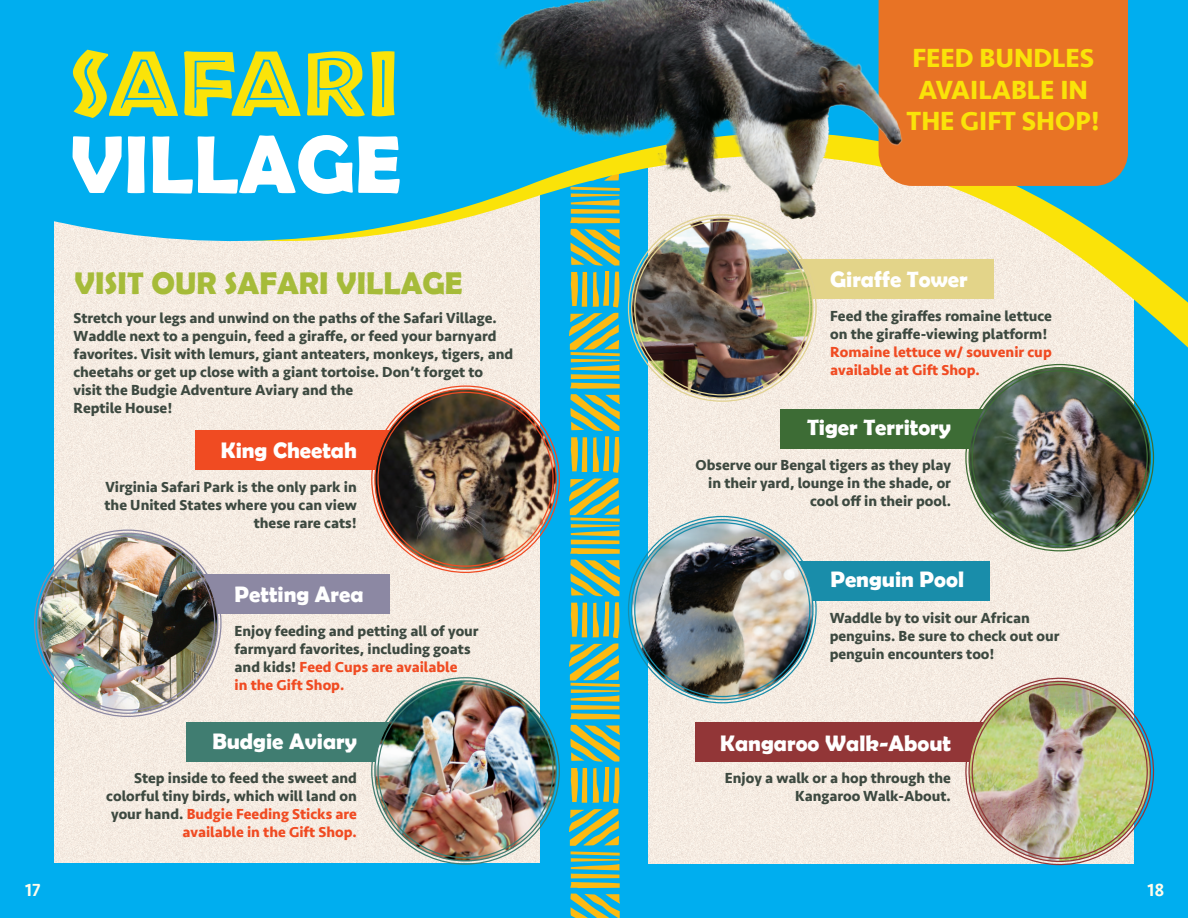
<style>
.page{position:relative;width:1188px;height:918px;background:#00aeef}
.page>*{position:absolute;margin:0;border:0;box-sizing:border-box;transform-origin:0 0}
.t1{font:85.5px "African";color:#fae309}
.t2{font:700 82.5px "Berlin Sans FB Demi";color:#fff}
.t3{font:700 31.5px "Berlin Sans FB Demi";color:#a6bb39}
.t4{font:700 27px/31.5px "Seravek";color:#fae309;text-align:center}
.t5{font:700 22.5px "Berlin Sans FB Demi";color:#fff}
.t6{font:500 18px "Seravek";color:#fffdec}
.t7{font:700 15px/18px "Seravek";color:#3d4940}
.t8{font:700 15px/18px "Seravek";color:#f04b22}
.s1{color:#f04b22}
</style>
<div class="page">
<img style="left:648px;top:473px;width:486px;height:391px">
<img style="left:54px;top:473px;width:486px;height:390px">
<svg style="left:569px;top:478px;width:51px;height:76px"></svg>
<svg style="left:570px;top:560px;width:50px;height:36px"></svg>
<svg style="left:569px;top:602px;width:51px;height:117px"></svg>
<svg style="left:570px;top:725px;width:50px;height:78px"></svg>
<svg style="left:569px;top:809px;width:51px;height:79px"></svg>
<svg style="left:570px;top:894px;width:50px;height:24px"></svg>
<svg style="left:54px;top:421px;width:1101px;height:52px;background:#cfded9"></svg>
<svg style="left:54px;top:186px;width:1134px;height:235px;fill:#f4e8e3"></svg>
<div style="left:648px;top:259px;width:346px;height:40px;background:#e3d489"></div>
<img style="left:632px;top:258px;width:181px;height:140px">
<div style="left:648px;top:561px;width:342px;height:40px;background:#198daa"></div>
<img style="left:632px;top:520px;width:181px;height:180px">
<div style="left:196px;top:430px;width:344px;height:40px;background:#f04b22"></div>
<img style="left:375px;top:389px;width:181px;height:180px">
<div style="left:781px;top:409px;width:353px;height:40px;background:#3d6c35"></div>
<img style="left:969px;top:368px;width:181px;height:180px">
<div style="left:187px;top:722px;width:353px;height:40px;background:#407d71"></div>
<img style="left:375px;top:681px;width:181px;height:180px">
<div style="left:695px;top:723px;width:439px;height:39px;background:#923637"></div>
<img style="left:963px;top:675px;width:192px;height:191px">
<div style="left:54px;top:575px;width:335px;height:39px;background:#8c88a3"></div>
<img style="left:38px;top:533px;width:180px;height:180px;border-radius:90px">
<div style="left:985px;top:0;width:143px;height:186px;background:#e87325"></div>
<img style="left:449px;top:0;width:536px;height:258px">
<p class="t6" style="left:25px;top:879px;width:17px">17</p>
<h1 class="t1" style="left:70px;top:50px;width:330px">SAFARI</h1>
<h2 class="t2" style="left:70px;top:117px;width:333px">VILLAGE</h2>
<h3 class="t4" style="left:906px;top:42px;width:195px">FEED BUNDLES<br>AVAILABLE IN<br>THE GIFT SHOP!</h3>
<h3 class="t3" style="left:75px;top:265px;width:390px">VISIT OUR SAFARI VILLAGE</h3>
<h3 class="t5" style="left:830px;top:266px;width:139px">Giraffe Tower</h3>
<p class="t7" style="left:830px;top:307px;width:223px">Feed the giraffes romaine lettuce on the giraffe-viewing platform!</p>
<p class="t8" style="left:830px;top:343px;width:223px">Romaine lettuce w/ souvenir cup available at Gift Shop.</p>
<p class="t7" style="left:73px;top:308px;width:441px">Stretch your legs and unwind on the paths of the Safari Village.<br>Waddle next to a penguin, feed a giraffe, or feed your barnyard favorites. Visit with lemurs, giant anteaters, monkeys, tigers, and cheetahs or get up close with a giant tortoise. Don’t forget to visit the Budgie Adventure Aviary and the<br>Reptile House!</p>
<h3 class="t5" style="left:221px;top:437px;width:138px">King Cheetah</h3>
<p class="t7" style="left:105px;top:478px;width:254px;text-align:right">Virginia Safari Park is the only park in the United States where you can view these rare cats!</p>
<h3 class="t5" style="left:235px;top:581px;width:131px">Petting Area</h3>
<p class="t7" style="left:235px;top:622px;width:246px">Enjoy feeding and petting all of your farmyard favorites, including goats and kids! <span class="s1">Feed Cups are available<br>in the Gift Shop.</span></p>
<h3 class="t5" style="left:212px;top:728px;width:146px">Budgie Aviary</h3>
<p class="t7" style="left:106px;top:769px;width:252px;text-align:right">Step inside to feed the sweet and colorful tiny birds, which will land on your hand. <span class="s1">Budgie Feeding Sticks are available in the Gift Shop.</span></p>
<h3 class="t5" style="left:807px;top:415px;width:145px">Tiger Territory</h3>
<p class="t7" style="left:696px;top:456px;width:257px;text-align:right">Observe our Bengal tigers as they play in their yard, lounge in the shade, or cool off in their pool.</p>
<h3 class="t5" style="left:830px;top:567px;width:135px">Penguin Pool</h3>
<p class="t7" style="left:830px;top:609px;width:231px">Waddle by to visit our African penguins. Be sure to check out our penguin encounters too!</p>
<h3 class="t5" style="left:720px;top:730px;width:232px">Kangaroo Walk-About</h3>
<p class="t7" style="left:725px;top:769px;width:228px;text-align:right">Enjoy a walk or a hop through the<br>Kangaroo Walk-About.</p>
<p class="t6" style="left:1148px;top:879px;width:18px">18</p>
</div>
